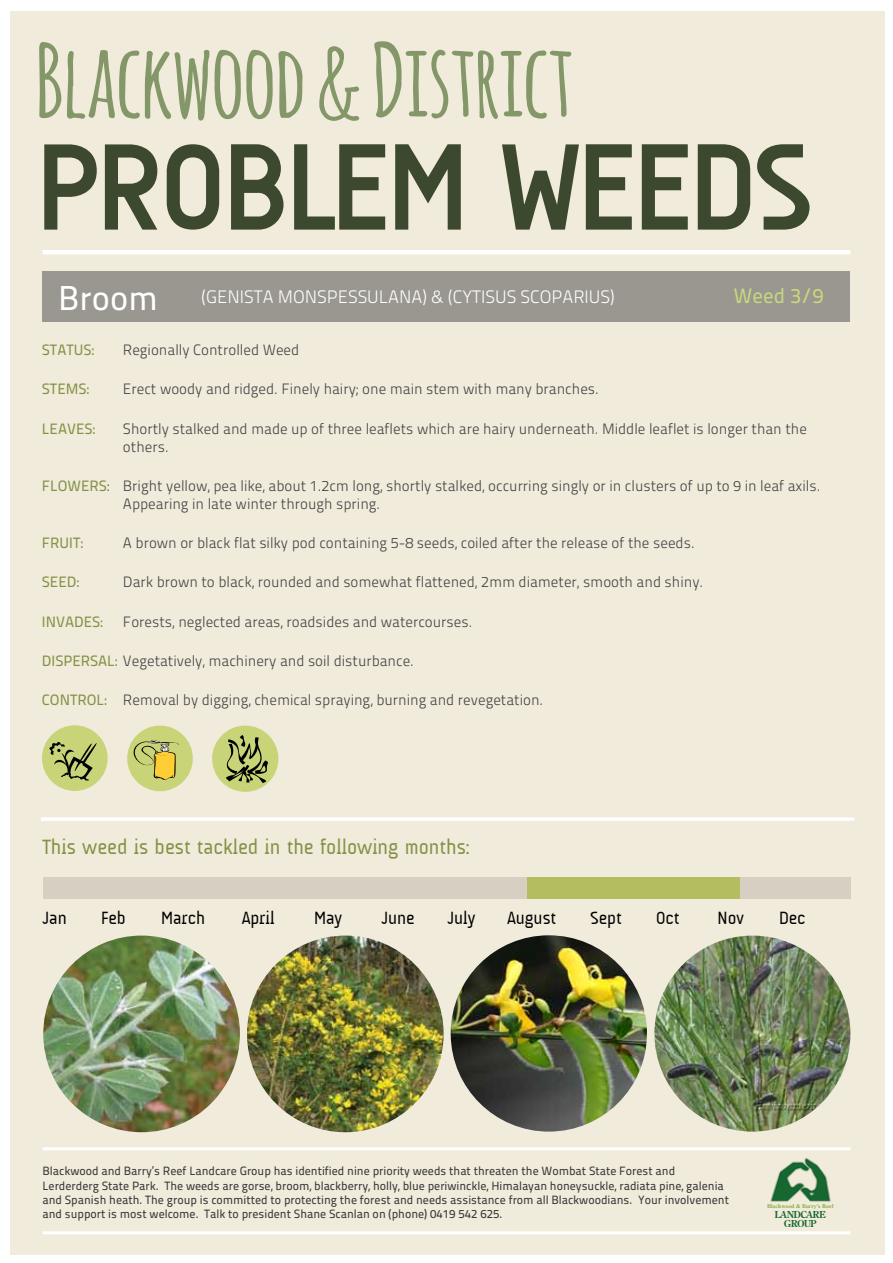
<style>
.page{position:relative;width:893px;height:1263px;background:#fff}
.page>*{position:absolute;margin:0;border:0;box-sizing:border-box;transform-origin:0 0}
.t1{font:700 124.95px "A Udimat";letter-spacing:-.025em;color:#3c492e}
.t2{font:700 100.2px "Amatic";color:#849768}
.t3{font:34.5px "Titillium Maps 26 L 500 wt";color:#fff}
.t4{font:21px "A Udimat";color:#839246}
.t5{font:21px "Titillium Maps 26 L 500 wt";color:#cad67f}
.t6{font:18px "A Udimat";color:#000}
.t7{font:18px "Titillium Maps 26 L 250 wt";color:#fff}
.t8{font:15px/18px "Titillium Maps 26 L 250 wt";color:#414042}
.t9{font:15px "Titillium Maps 26 L 500 wt";color:#839246}
.t10{font:12px/14.4px "Titillium Maps 26 L 500 wt";color:#383839}
.t11{font:700 9.75px/8.2px "Century Oldstyle BT";letter-spacing:-.07em;color:#1a7039;text-align:center}
.t12{font:700 5.4px "Century Oldstyle BT";color:#81b73a}
.s1{font-family:"Titillium Maps 26 L 500 wt";color:#839246}
</style>
<div class="page">
<div style="left:10px;top:11px;width:874px;height:1243px;background:#f1ebdb"></div>
<hr style="left:43px;top:1147px;width:807px;height:3px;background:#fff">
<hr style="left:43px;top:1231px;width:807px;height:3px;background:#fff">
<hr style="left:43px;top:250px;width:807px;height:4px;background:#fff">
<img style="left:770px;top:1158px;width:61px;height:43px">
<div style="left:43px;top:271px;width:807px;height:51px;background:#99978f"></div>
<div style="left:127px;top:726px;width:66px;height:65px;background:#c9d478;border-radius:50%"></div>
<svg style="left:133px;top:740px;width:46px;height:40px"></svg>
<img style="left:247px;top:935px;width:197px;height:197px;border-radius:98px">
<img style="left:43px;top:935px;width:197px;height:197px;border-radius:98px">
<div style="left:43px;top:877px;width:807px;height:22px;background:#d6cfc2"></div>
<div style="left:527px;top:877px;width:213px;height:22px;background:#b4be61"></div>
<div style="left:42px;top:725px;width:66px;height:66px;background:#c9d478;border-radius:50%"></div>
<svg style="left:48px;top:742px;width:49px;height:38px"></svg>
<div style="left:212px;top:726px;width:66px;height:66px;background:#c9d478;border-radius:50%"></div>
<svg style="left:226px;top:735px;width:42px;height:48px"></svg>
<hr style="left:41px;top:817px;width:813px;height:3px;background:#fff">
<img style="left:654px;top:935px;width:196px;height:196px;border-radius:98px">
<img style="left:451px;top:935px;width:196px;height:196px;border-radius:98px">
<h2 class="t2" style="left:36px;top:9px;width:539px">Blackwood &amp; District</h2>
<h1 class="t1" style="left:36px;top:117px;width:779px">PROBLEM WEEDS</h1>
<h3 class="t3" style="left:58px;top:272px;width:101px">Broom</h3>
<p class="t7" style="left:202px;top:284px;width:415px">(GENISTA MONSPESSULANA) &amp; (CYTISUS SCOPARIUS)</p>
<h3 class="t5" style="left:733px;top:280px;width:92px">Weed 3/9</h3>
<p class="t9" style="left:42px;top:339px;width:54px">STATUS:</p>
<p class="t8" style="left:123px;top:340px;width:178px">Regionally Controlled Weed</p>
<p class="t9" style="left:42px;top:378px;width:49px">STEMS:</p>
<p class="t8" style="left:123px;top:379px;width:477px">Erect woody and ridged. Finely hairy; one main stem with many branches.</p>
<p class="t9" style="left:42px;top:417px;width:55px">LEAVES:</p>
<p class="t8" style="left:123px;top:418px;width:685px">Shortly stalked and made up of three leaflets which are hairy underneath. Middle leaflet is longer than the others.</p>
<p class="t8" style="left:123px;top:476px;width:699px;text-indent:-81px"><span class="s1">FLOWERS</span>: Bright yellow, pea like, about 1.2cm long, shortly stalked, occurring singly or in clusters of up to 9 in leaf axils.<br>Appearing in late winter through spring.</p>
<p class="t9" style="left:42px;top:532px;width:43px">FRUIT:</p>
<p class="t8" style="left:123px;top:533px;width:573px">A brown or black flat silky pod containing 5-8 seeds, coiled after the release of the seeds.</p>
<p class="t9" style="left:42px;top:571px;width:39px">SEED:</p>
<p class="t8" style="left:123px;top:572px;width:582px">Dark brown to black, rounded and somewhat flattened, 2mm diameter, smooth and shiny.</p>
<p class="t9" style="left:42px;top:610px;width:62px">INVADES:</p>
<p class="t8" style="left:123px;top:612px;width:351px">Forests, neglected areas, roadsides and watercourses.</p>
<p class="t8" style="left:42px;top:651px;width:374px"><span class="s1">DISPERSAL:</span> Vegetatively, machinery and soil disturbance.</p>
<p class="t8" style="left:42px;top:690px;width:503px"><span class="s1">CONTROL:</span> Removal by digging, chemical spraying, burning and revegetation.</p>
<h3 class="t4" style="left:43px;top:834px;width:429px">This weed is best tackled in the following months:</h3>
<p class="t6" style="left:43px;top:907px;width:26px">Jan</p>
<p class="t6" style="left:101px;top:907px;width:26px">Feb</p>
<p class="t6" style="left:161px;top:907px;width:46px">March</p>
<p class="t6" style="left:242px;top:907px;width:34px">April</p>
<p class="t6" style="left:314px;top:907px;width:30px">May</p>
<p class="t6" style="left:382px;top:907px;width:35px">June</p>
<p class="t6" style="left:448px;top:907px;width:29px">July</p>
<p class="t6" style="left:508px;top:907px;width:50px">August</p>
<p class="t6" style="left:590px;top:907px;width:33px">Sept</p>
<p class="t6" style="left:656px;top:907px;width:25px">Oct</p>
<p class="t6" style="left:718px;top:907px;width:28px">Nov</p>
<p class="t6" style="left:779px;top:907px;width:28px">Dec</p>
<p class="t10" style="left:43px;top:1163px;width:688px">Blackwood and Barry’s Reef Landcare Group has identified nine priority weeds that threaten the Wombat State Forest and Lerderderg State Park. The weeds are gorse, broom, blackberry, holly, blue periwinckle, Himalayan honeysuckle, radiata pine, galenia and Spanish heath. The group is committed to protecting the forest and needs assistance from all Blackwoodians. Your involvement and support is most welcome. Talk to president Shane Scanlan on (phone) 0419 542 625.</p>
<p class="t12" style="left:767px;top:1203px;width:68px">Blackwood &amp; Barry’s Reef</p>
<p class="t11" style="left:774px;top:1210px;width:53px">LANDCARE<br>GROUP</p>
</div>
